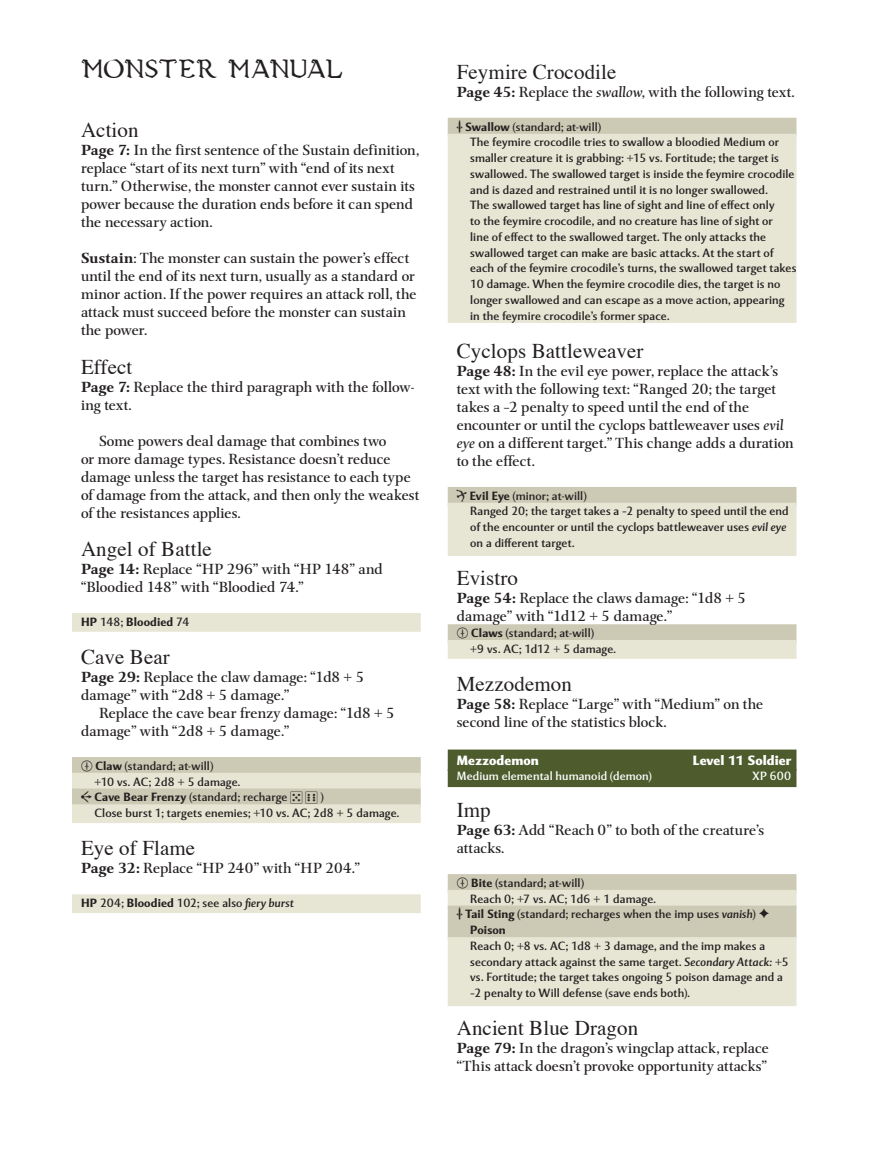
<style>
.page{position:relative;width:891px;height:1175px;background:#fff}
.page>*{position:absolute;margin:0;border:0;box-sizing:border-box;transform-origin:0 0}
.t1{font:24px "Dn D Vecna SC";letter-spacing:.005em;color:#231f20;scale:1.1 1}
.H4{font:21px "Times";letter-spacing:.005em;color:#231f20}
.Core_Body{font:14.7px/18px "Mentor Std";color:#231f20}
.MM-Header1{font:900 13.5px "Mentor Sans Std";letter-spacing:.01em;color:#fff}
.MM-yellow_12_lines{font:12px/15.8px "Mentor Sans Std";letter-spacing:.01em;color:#231f20}
.MM-yellow_4_lines{font:12px/15.8px "Mentor Sans Std";letter-spacing:.01em;color:#231f20}
.MM-Shaded{font:12px "Mentor Sans Std";letter-spacing:.01em;color:#231f20}
.MM-yellow{font:12px "Mentor Sans Std";letter-spacing:.01em;color:#231f20}
.MM-yellow_3_lines{font:12px/15.8px "Mentor Sans Std";letter-spacing:.01em;color:#231f20}
.MM-Shaded_2_lines{font:12px/15.8px "Mentor Sans Std";letter-spacing:.01em;color:#231f20}
.MM-Header2{font:12px "Mentor Sans Std";letter-spacing:.01em;color:#fff}
.MM-yellow-2{font:700 12px "Mentor Sans Std";letter-spacing:.015em;color:#231f20}
.s1{font-weight:700}
.s2{font-weight:400}
.s3{font-family:"Dn D4 Attack";font-size:10.5px}
.s4{font-family:"Dn D4 Attack"}
.s5{font-style:italic}
</style>
<div class="page">
<div style="left:72px;top:613px;width:349px;height:19px;background:#e7e5d4"></div>
<div style="left:72px;top:757px;width:349px;height:19px;background:#cccab5"></div>
<div style="left:72px;top:772px;width:349px;height:19px;background:#e7e5d4"></div>
<div style="left:72px;top:788px;width:349px;height:19px;background:#cccab5"></div>
<div style="left:72px;top:804px;width:349px;height:19px;background:#e7e5d4"></div>
<div style="left:72px;top:894px;width:349px;height:19px;background:#e7e5d4"></div>
<div style="left:448px;top:118px;width:348px;height:18px;background:#cccab5"></div>
<div style="left:448px;top:134px;width:348px;height:189px;background:#e7e5d4"></div>
<div style="left:448px;top:487px;width:348px;height:19px;background:#cccab5"></div>
<div style="left:448px;top:502px;width:348px;height:54px;background:#e7e5d4"></div>
<div style="left:448px;top:624px;width:348px;height:19px;background:#cccab5"></div>
<div style="left:448px;top:640px;width:348px;height:18px;background:#e7e5d4"></div>
<div style="left:448px;top:749px;width:348px;height:21px;background:#4d5b2d"></div>
<div style="left:448px;top:769px;width:348px;height:18px;background:#4d5b2d"></div>
<div style="left:448px;top:874px;width:348px;height:18px;background:#cccab5"></div>
<div style="left:448px;top:890px;width:348px;height:18px;background:#e7e5d4"></div>
<div style="left:448px;top:905px;width:348px;height:33px;background:#cccab5"></div>
<div style="left:448px;top:937px;width:348px;height:69px;background:#e7e5d4"></div>
<h2 class="t1" style="left:81px;top:54px;width:239px">MONSTER MANUAL</h2>
<p class="H4" style="left:81px;top:111px;width:59px">Action</p>
<p class="Core_Body" style="left:81px;top:141px;width:340px"><span class="s1">Page 7:</span> In the first sentence of the Sustain definition, replace “start of its next turn” with “end of its next turn.” Otherwise, the monster cannot ever sustain its power because the duration ends before it can spend the necessary action.</p>
<p class="Core_Body" style="left:81px;top:249px;width:337px"><span class="s1">Sustain</span>: The monster can sustain the power’s effect until the end of its next turn, usually as a standard or minor action. If the power requires an attack roll, the attack must succeed before the monster can sustain the power.</p>
<p class="H4" style="left:81px;top:347px;width:53px">Effect</p>
<p class="Core_Body" style="left:81px;top:377px;width:335px"><span class="s1">Page 7:</span> Replace the third paragraph with the follow&shy;ing text.</p>
<p class="Core_Body" style="left:81px;top:431px;width:340px;text-indent:18px">Some powers deal damage that combines two<br>or more damage types. Resistance doesn’t reduce damage unless the target has resistance to each type of damage from the attack, and then only the weakest of the resistances applies.</p>
<p class="H4" style="left:81px;top:529px;width:132px">Angel of Battle</p>
<p class="Core_Body" style="left:81px;top:559px;width:303px"><span class="s1">Page 14:</span> Replace “HP 296” with “HP 148” and “Bloodied 148” with “Bloodied 74.”</p>
<p class="MM-yellow-2" style="left:81px;top:614px;width:110px">HP <span class="s2">148;</span> Bloodied <span class="s2">74</span></p>
<p class="H4" style="left:81px;top:637px;width:90px">Cave Bear</p>
<p class="Core_Body" style="left:81px;top:667px;width:285px"><span class="s1">Page 29:</span> Replace the claw damage: “1d8 + 5 damage” with “2d8 + 5 damage.”</p>
<p class="Core_Body" style="left:81px;top:703px;width:315px;text-indent:18px">Replace the cave bear frenzy damage: “1d8 + 5 damage” with “2d8 + 5 damage.”</p>
<p class="MM-Shaded" style="left:81px;top:758px;width:134px"><span class="s3">M</span> <span class="s1">Claw</span> (standard; at-will)</p>
<p class="MM-yellow" style="left:94px;top:774px;width:147px">+10 vs. AC; 2d8 + 5 damage.</p>
<p class="MM-Shaded" style="left:81px;top:789px;width:244px"><span class="s4">C</span> <span class="s1">Cave Bear Frenzy</span> (standard; recharge ⚄ ⚅ )</p>
<p class="MM-yellow" style="left:94px;top:805px;width:306px">Close burst 1; targets enemies; +10 vs. AC; 2d8 + 5 damage.</p>
<p class="H4" style="left:81px;top:828px;width:116px">Eye of Flame</p>
<p class="Core_Body" style="left:81px;top:859px;width:280px"><span class="s1">Page 32:</span> Replace “HP 240” with “HP 204.”</p>
<p class="MM-yellow" style="left:81px;top:895px;width:215px"><span class="s1">HP</span> 204; <span class="s1">Bloodied</span> 102; see also <span class="s5">fiery burst</span></p>
<p class="H4" style="left:457px;top:52px;width:161px">Feymire Crocodile</p>
<p class="Core_Body" style="left:457px;top:82px;width:339px"><span class="s1">Page 45:</span> Replace the <span class="s5">swallow</span>, with the following text.</p>
<p class="MM-Shaded" style="left:457px;top:119px;width:146px"><span class="s4">M</span> <span class="s1">Swallow</span> (standard; at-will)</p>
<p class="MM-yellow_12_lines" style="left:470px;top:134px;width:328px">The feymire crocodile tries to swallow a bloodied Medium or smaller creature it is grabbing: +15 vs. Fortitude; the target is swallowed. The swallowed target is inside the feymire crocodile and is dazed and restrained until it is no longer swallowed.<br>The swallowed target has line of sight and line of effect only<br>to the feymire crocodile, and no creature has line of sight or<br>line of effect to the swallowed target. The only attacks the swallowed target can make are basic attacks. At the start of each of the feymire crocodile’s turns, the swallowed target takes 10 damage. When the feymire crocodile dies, the target is no longer swallowed and can escape as a move action, appearing in the feymire crocodile’s former space.</p>
<p class="H4" style="left:457px;top:331px;width:188px">Cyclops Battleweaver</p>
<p class="Core_Body" style="left:457px;top:361px;width:339px"><span class="s1">Page 48:</span> In the evil eye power, replace the attack’s text with the following text: “Ranged 20; the target takes a –2 penalty to speed until the end of the encounter or until the cyclops battleweaver uses <span class="s5">evil eye</span> on a different target.” This change adds a duration to the effect.</p>
<p class="MM-Shaded" style="left:457px;top:488px;width:131px"><span class="s4">R</span> <span class="s1">Evil Eye</span> (minor; at-will)</p>
<p class="MM-yellow_3_lines" style="left:470px;top:503px;width:320px">Ranged 20; the target takes a –2 penalty to speed until the end of the encounter or until the cyclops battleweaver uses <span class="s5">evil eye </span>on a different target.</p>
<p class="H4" style="left:457px;top:558px;width:63px">Evistro</p>
<p class="Core_Body" style="left:457px;top:589px;width:291px"><span class="s1">Page 54:</span> Replace the claws damage: “1d8 + 5 damage” with “1d12 + 5 damage.”</p>
<p class="MM-Shaded" style="left:457px;top:625px;width:139px"><span class="s3">M</span> <span class="s1">Claws</span> (standard; at-will)</p>
<p class="MM-yellow" style="left:470px;top:641px;width:147px">+9 vs. AC; 1d12 + 5 damage.</p>
<p class="H4" style="left:457px;top:664px;width:117px">Mezzodemon</p>
<p class="Core_Body" style="left:457px;top:694px;width:308px"><span class="s1">Page 58:</span> Replace “Large” with “Medium” on the second line of the statistics block.</p>
<p class="MM-Header1" style="left:457px;top:751px;width:84px">Mezzodemon</p>
<p class="MM-Header1" style="left:693px;top:751px;width:100px">Level 11 Soldier</p>
<p class="MM-Header2" style="left:457px;top:768px;width:196px">Medium elemental humanoid (demon)</p>
<p class="MM-Header2" style="left:753px;top:768px;width:40px">XP 600</p>
<p class="H4" style="left:457px;top:790px;width:36px">Imp</p>
<p class="Core_Body" style="left:457px;top:820px;width:309px"><span class="s1">Page 63:</span> Add “Reach 0” to both of the creature’s attacks.</p>
<p class="MM-Shaded" style="left:457px;top:875px;width:129px"><span class="s3">M</span> <span class="s1">Bite</span> (standard; at-will)</p>
<p class="MM-yellow" style="left:470px;top:891px;width:187px">Reach 0; +7 vs. AC; 1d6 + 1 damage.</p>
<p class="MM-Shaded_2_lines" style="left:470px;top:906px;width:301px;text-indent:-14px"><span class="s4">M</span> <span class="s1">Tail Sting</span> (standard; recharges when the imp uses <span class="s5">vanish</span>) ✦<br><span class="s1">Poison</span></p>
<p class="MM-yellow_4_lines" style="left:470px;top:937px;width:320px">Reach 0; +8 vs. AC; 1d8 + 3 damage, and the imp makes a secondary attack against the same target. <span class="s5">Secondary Attack:</span> +5 vs. Fortitude; the target takes ongoing 5 poison damage and a –2 penalty to Will defense (save ends both).</p>
<p class="H4" style="left:457px;top:1008px;width:183px">Ancient Blue Dragon</p>
<p class="Core_Body" style="left:457px;top:1039px;width:314px"><span class="s1">Page 79:</span> In the dragon’s wingclap attack, replace “This attack doesn’t provoke opportunity attacks”</p>
</div>
